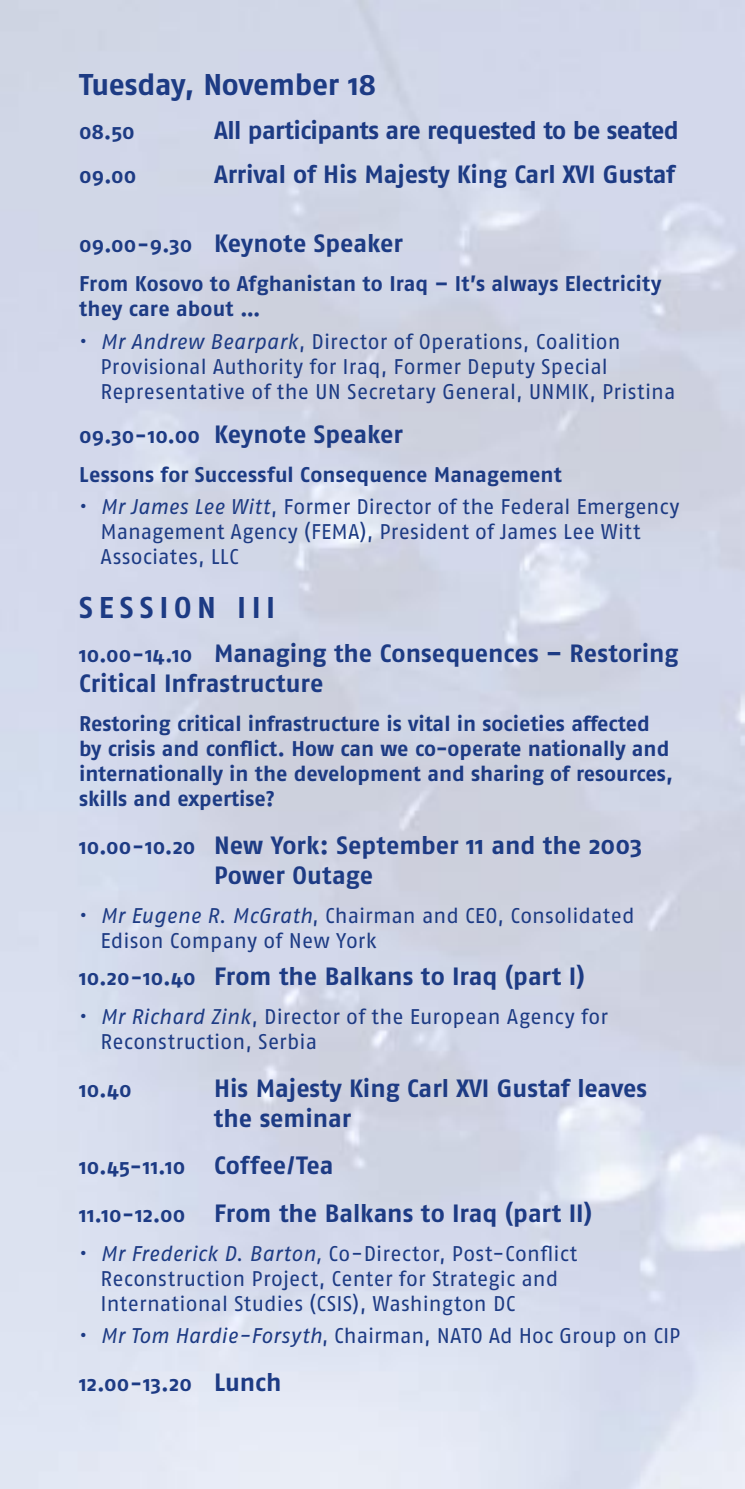
<style>
.page{position:relative;width:745px;height:1489px;background:#fff}
.page>*{position:absolute;margin:0;border:0;box-sizing:border-box;transform-origin:0 0}
.t1{font:700 30px "Fago No";letter-spacing:-.005em;color:#1d3b84}
.t2{font:700 30px "Fago No";letter-spacing:.19em;color:#1d3b84}
.t3{font:700 25px/30px "Fago No";letter-spacing:-.005em;color:#1d3b84}
.t4{font:700 25px "Fago No";letter-spacing:-.025em;color:#1d3b84}
.t5{font:21.25px/25px "Fago No";letter-spacing:.005em;color:#1d3b84}
.t6{font:700 21.25px/25px "Fago No";color:#1d3b84}
.s1{font-size:21.25px}
.s2{font-style:italic}
.s3{font-size:25px}
</style>
<div class="page">
<h1 class="t1" style="left:79px;top:66px;width:298px">Tuesday, November 18</h1>
<p class="t6" style="left:79px;top:119px;width:57px">08.50</p>
<p class="t4" style="left:214px;top:115px;width:466px">All participants are requested to be seated</p>
<p class="t6" style="left:79px;top:163px;width:59px">09.00</p>
<p class="t3" style="left:214px;top:159px;width:462px">Arrival of His Majesty King Carl XVI Gustaf</p>
<p class="t3" style="left:79px;top:228px;width:325px"><span class="s1">09.00-9.30</span> Keynote Speaker</p>
<p class="t6" style="left:79px;top:271px;width:583px">From Kosovo to Afghanistan to Iraq – It’s always Electricity they care about …</p>
<p class="t5" style="left:100px;top:328px;width:576px;text-indent:-21px">• <span class="s2">Mr Andrew Bearpark</span>, Director of Operations, Coalition<br>Provisional Authority for Iraq, Former Deputy Special<br>Representative of the UN Secretary General, UNMIK, Pristina</p>
<p class="t3" style="left:79px;top:418px;width:325px"><span class="s1">09.30-10.00</span> Keynote Speaker</p>
<p class="t6" style="left:79px;top:461px;width:484px">Lessons for Successful Consequence Management</p>
<p class="t5" style="left:100px;top:494px;width:580px;text-indent:-21px">• <span class="s2">Mr James Lee Witt</span>, Former Director of the Federal Emergency<br>Management Agency (FEMA), President of James Lee Witt<br>Associates, LLC</p>
<h1 class="t2" style="left:79px;top:589px;width:197px">SESSION III</h1>
<p class="t3" style="left:79px;top:637px;width:600px"><span class="s1">10.00-14.10</span> Managing the Consequences – Restoring<br>Critical Infrastructure</p>
<p class="t6" style="left:79px;top:710px;width:595px">Restoring critical infrastructure is vital in societies affected by crisis and conflict. How can we co-operate nationally and internationally in the development and sharing of resources, skills and expertise?</p>
<p class="t3" style="left:214px;top:829px;width:429px;text-indent:-135px"><span class="s1">10.00-10.20</span> New York: September 11 and the 2003<br>Power Outage</p>
<p class="t5" style="left:100px;top:902px;width:535px;text-indent:-21px">• <span class="s2">Mr Eugene R. McGrath</span>, Chairman and CEO, Consolidated<br>Edison Company of New York</p>
<p class="t3" style="left:79px;top:960px;width:506px"><span class="s1">10.20-10.40</span> From the Balkans to Iraq (part I)</p>
<p class="t5" style="left:100px;top:1003px;width:508px;text-indent:-21px">• <span class="s2">Mr Richard Zink</span>, Director of the European Agency for<br>Reconstruction, Serbia</p>
<p class="t6" style="left:79px;top:1076px;width:54px">10.40</p>
<p class="t3" style="left:214px;top:1072px;width:434px">His Majesty King Carl XVI Gustaf leaves the seminar</p>
<p class="t6" style="left:79px;top:1153px;width:256px">10.45-11.10 <span class="s3">Coffee/Tea</span></p>
<p class="t3" style="left:79px;top:1197px;width:514px"><span class="s1">11.10-12.00</span> From the Balkans to Iraq (part II)</p>
<p class="t5" style="left:100px;top:1240px;width:478px;text-indent:-21px">• <span class="s2">Mr Frederick D. Barton,</span> Co-Director, Post-Conflict<br>Reconstruction Project, Center for Strategic and<br>International Studies (CSIS), Washington DC</p>
<p class="t5" style="left:79px;top:1322px;width:602px">• <span class="s2">Mr Tom Hardie-Forsyth</span>, Chairman, NATO Ad Hoc Group on CIP</p>
<p class="t6" style="left:79px;top:1370px;width:203px">12.00-13.20 <span class="s3">Lunch</span></p>
</div>
